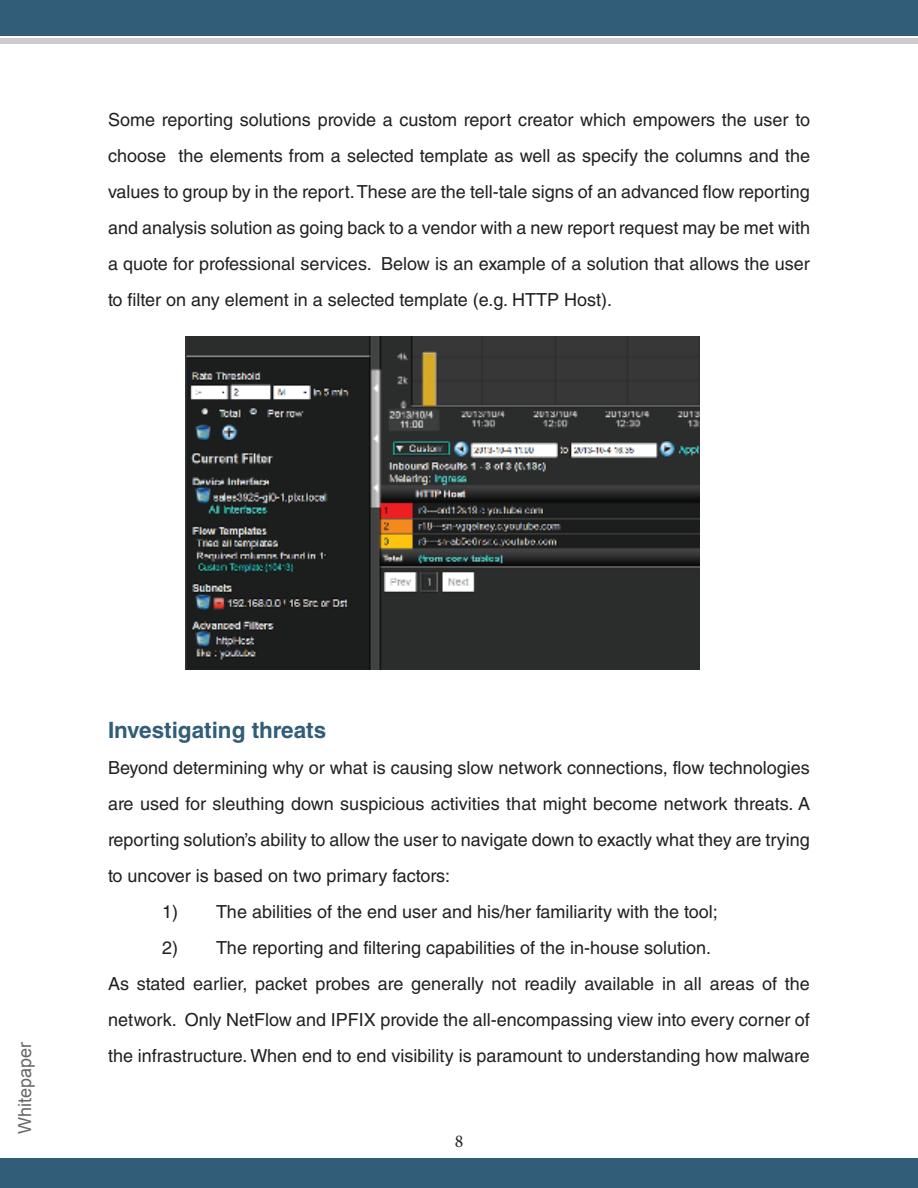
<style>
.page{position:relative;width:918px;height:1188px;background:#fff}
.page>*{position:absolute;margin:0;border:0;box-sizing:border-box;transform-origin:0 0}
.t1{font:700 22.5px "Helvetica LT Std";color:#315d78}
.t2{font:18px/36px "Helvetica LT Std";color:#231f20;text-align:justify}
.t3{font:18px "Arial";color:#676767}
.t4{font:18px "Minion Pro";color:#231f20}
</style>
<div class="page">
<div style="left:0;top:0;width:918px;height:36px;background:#315d78"></div>
<div style="left:0;top:1158px;width:918px;height:30px;background:#315d78"></div>
<div style="left:0;top:38px;width:918px;height:6px;background:#cdcccc"></div>
<img style="left:185px;top:337px;width:515px;height:333px">
<p class="t2" style="left:108px;top:102px;width:704px">Some reporting solutions provide a custom report creator which empowers the user to choose the elements from a selected template as well as specify the columns and the values to group by in the report. These are the tell-tale signs of an advanced flow reporting and analysis solution as going back to a vendor with a new report request may be met with a quote for professional services. Below is an example of a solution that allows the user to filter on any element in a selected template (e.g. HTTP Host).</p>
<p class="t3" style="left:13px;top:1134px;width:94px;rotate:-90deg">Whitepaper</p>
<p class="t1" style="left:108px;top:716px;width:220px">Investigating threats</p>
<p class="t2" style="left:108px;top:750px;width:704px">Beyond determining why or what is causing slow network connections, flow technologies are used for sleuthing down suspicious activities that might become network threats. A reporting solution’s ability to allow the user to navigate down to exactly what they are trying to uncover is based on two primary factors:</p>
<p class="t2" style="left:162px;top:894px;width:557px">1) The abilities of the end user and his/her familiarity with the tool;</p>
<p class="t2" style="left:108px;top:930px;width:703px;text-align:left;text-indent:54px">2) The reporting and filtering capabilities of the in-house solution.<br>As stated earlier, packet probes are generally not readily available in all areas of the network. Only NetFlow and IPFIX provide the all-encompassing view into every corner of the infrastructure. When end to end visibility is paramount to understanding how malware</p>
<p class="t4" style="left:455px;top:1129px;width:10px">8</p>
</div>
